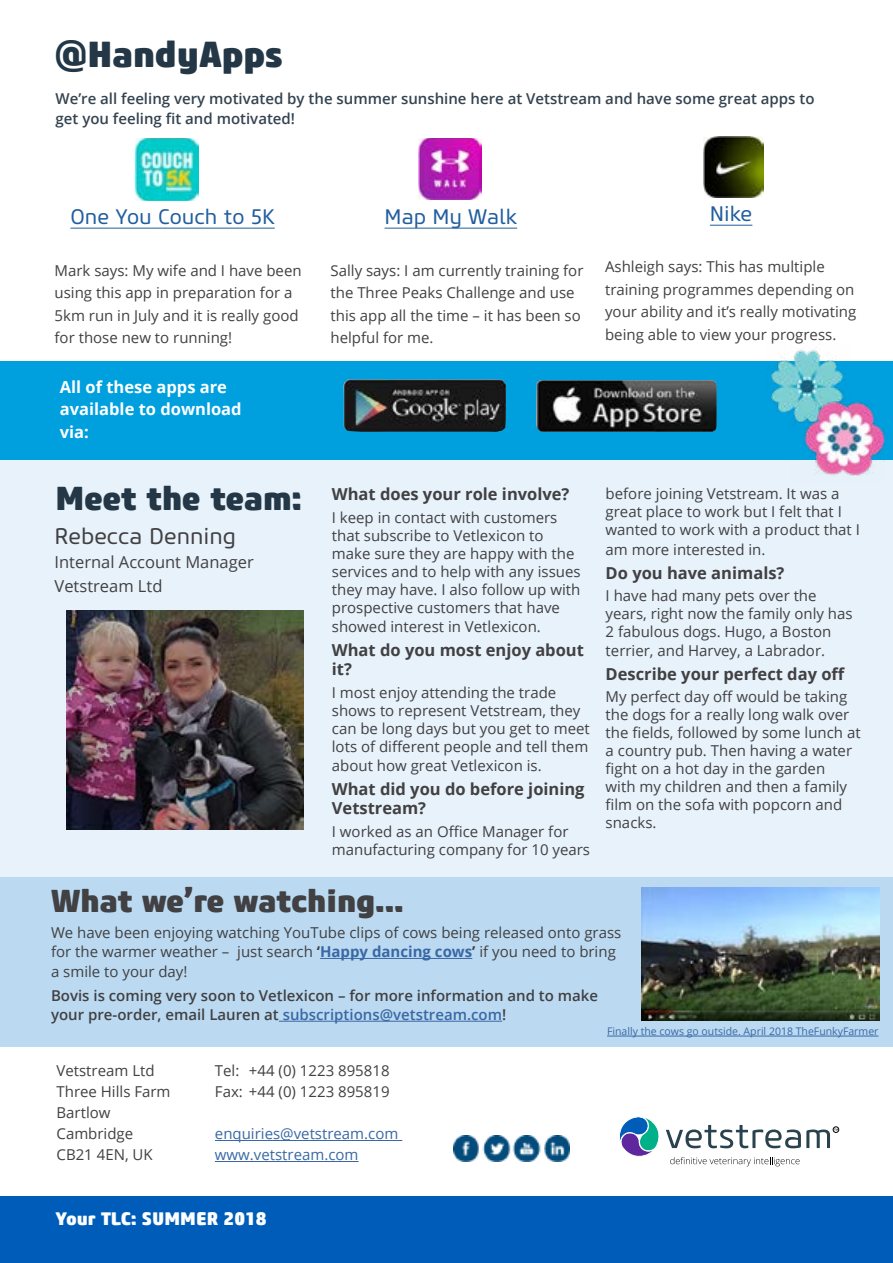
<style>
.page{position:relative;width:893px;height:1263px;background:#fff}
.page>*{position:absolute;margin:0;border:0;box-sizing:border-box;transform-origin:0 0}
.t1{font:800 36px "Core Sans M85";color:#233746}
.t2{font:800 31.5px "Core Sans M85";color:#414042}
.t3{font:22.5px "Core Sans M45";color:#414042}
.t4{font:21px "Core Sans M45";color:#215e9e}
.t5{font:800 18px "Core Sans M85";color:#fcfeff}
.t6{font:700 16.5px/19.5px "Open Sans";color:#414042}
.t7{font:700 16.5px/22.5px "Open Sans";color:#fff}
.t8{font:16.5px/23.7px "Open Sans";color:#414042}
.t9{font:15px/18px "Open Sans";color:#414042}
.t10{font:600 15px/19.5px "Open Sans";color:#414042}
.t11{font:600 15px/19.5px "Open Sans";color:#344350}
.t12{font:15px/21px "Open Sans";color:#3a68a5}
.t13{font:10.5px "Open Sans";color:#3a68a5}
.s1{font-family:"Core Sans M85";font-weight:800;font-size:33px;color:#233746}
.s2{font-weight:700}
.s3{font-weight:700;color:#3a68a5}
.s4{color:#3a68a5}
</style>
<div class="page">
<div style="left:833px;top:1126px;width:6px;height:7px;border:1px solid #000;border-radius:50%"></div>
<svg style="left:619px;top:1116px;width:219px;height:50px"></svg>
<div style="left:0;top:361px;width:893px;height:101px;background:#00a0df"></div>
<img style="left:418px;top:138px;width:64px;height:62px">
<hr style="left:385px;top:228px;width:132px;height:1px;background:#215e9e">
<hr style="left:215px;top:1140px;width:187px;height:1px;background:#3a68a5">
<hr style="left:215px;top:1161px;width:144px;height:1px;background:#3a68a5">
<img style="left:453px;top:1136px;width:26px;height:25px">
<img style="left:343px;top:379px;width:163px;height:53px">
<img style="left:703px;top:136px;width:61px;height:61px">
<hr style="left:710px;top:225px;width:42px;height:1px;background:#215e9e">
<img style="left:536px;top:380px;width:181px;height:52px">
<hr style="left:70px;top:228px;width:205px;height:1px;background:#215e9e">
<img style="left:136px;top:138px;width:63px;height:63px">
<div style="left:0;top:1196px;width:893px;height:67px;background:#005cb9"></div>
<div style="left:0;top:876px;width:893px;height:171px;background:#bbdaf1"></div>
<hr style="left:320px;top:958px;width:152px;height:1px;background:#3a68a5">
<hr style="left:279px;top:1021px;width:223px;height:1px;background:#3a68a5">
<img style="left:641px;top:887px;width:238px;height:133px">
<div style="left:0;top:460px;width:893px;height:416px;background:#e8f2fa"></div>
<img style="left:766px;top:349px;width:79px;height:64px">
<img style="left:544px;top:1136px;width:26px;height:25px">
<img style="left:482px;top:1136px;width:59px;height:25px">
<img style="left:791px;top:393px;width:93px;height:83px">
<img style="left:67px;top:610px;width:236px;height:220px">
<hr style="left:607px;top:1036px;width:271px;height:1px;background:#3a68a5">
<h1 class="t1" style="left:55px;top:30px;width:230px">@HandyApps</h1>
<p class="t11" style="left:56px;top:89px;width:760px">We’re all feeling very motivated by the summer sunshine here at Vetstream and have some great apps to get you feeling fit and motivated!</p>
<h3 class="t4" style="left:70px;top:204px;width:206px">One You Couch to 5K</h3>
<p class="t9" style="left:55px;top:259px;width:249px;line-height:22.5px">Mark says: My wife and I have been using this app in preparation for a<br>5km run in July and it is really good for those new to running!</p>
<p class="t7" style="left:60px;top:375px;width:183px">All of these apps are available to download via:</p>
<h3 class="t4" style="left:385px;top:204px;width:134px">Map My Walk</h3>
<p class="t9" style="left:330px;top:259px;width:254px;line-height:22.5px">Sally says: I am currently training for the Three Peaks Challenge and use this app all the time – it has been so helpful for me.</p>
<h3 class="t4" style="left:710px;top:201px;width:44px">Nike</h3>
<p class="t9" style="left:605px;top:255px;width:253px;line-height:22.5px">Ashleigh says: This has multiple training programmes depending on your ability and it’s really motivating being able to view your progress.</p>
<p class="t6" style="left:56px;top:484px;width:515px"><span class="s1">Meet the team:</span> What does your role involve?</p>
<p class="t9" style="left:332px;top:508px;width:250px">I keep in contact with customers that subscribe to Vetlexicon to make sure they are happy with the services and to help with any issues they may have. I also follow up with prospective customers that have</p>
<p class="t9" style="left:332px;top:617px;width:211px">showed interest in Vetlexicon.</p>
<p class="t6" style="left:332px;top:640px;width:254px">What do you most enjoy about it?</p>
<p class="t9" style="left:332px;top:683px;width:259px">I most enjoy attending the trade shows to represent Vetstream, they can be long days but you get to meet lots of different people and tell them</p>
<p class="t9" style="left:332px;top:756px;width:211px">about how great Vetlexicon is.</p>
<p class="t6" style="left:332px;top:779px;width:254px">What did you do before joining<br>Vetstream?</p>
<p class="t9" style="left:332px;top:822px;width:260px">I worked as an Office Manager for manufacturing company for 10 years</p>
<h3 class="t3" style="left:55px;top:522px;width:183px">Rebecca Denning</h3>
<p class="t8" style="left:55px;top:550px;width:201px">Internal Account Manager<br>Vetstream Ltd</p>
<h2 class="t2" style="left:51px;top:879px;width:354px">What we’re watching...</h2>
<p class="t9" style="left:606px;top:484px;width:256px">before joining Vetstream. It was a great place to work but I felt that I wanted to work with a product that I</p>
<p class="t9" style="left:606px;top:540px;width:161px">am more interested in.</p>
<p class="t6" style="left:606px;top:562px;width:180px">Do you have animals?</p>
<p class="t9" style="left:606px;top:586px;width:249px">I have had many pets over the years, right now the family only has<br>2 fabulous dogs. Hugo, a Boston</p>
<p class="t9" style="left:606px;top:641px;width:221px">terrier, and Harvey, a Labrador.</p>
<p class="t6" style="left:606px;top:664px;width:241px">Describe your perfect day off</p>
<p class="t9" style="left:606px;top:687px;width:257px">My perfect day off would be taking the dogs for a really long walk over the fields, followed by some lunch at a country pub. Then having a water fight on a hot day in the garden<br>with my children and then a family film on the sofa with popcorn and snacks.</p>
<p class="t9" style="left:51px;top:922px;width:572px;line-height:19.5px">We have been enjoying watching YouTube clips of cows being released onto grass for the warmer weather – just search <span class="s2">‘</span><span class="s3">Happy dancing cows</span><span class="s2">’</span> if you need to bring a smile to your day!</p>
<p class="t10" style="left:51px;top:985px;width:549px">Bovis is coming very soon to Vetlexicon – for more information and to make your pre-order, email Lauren at <span class="s4">subscriptions@vetstream.com</span>!</p>
<p class="t9" style="left:57px;top:1060px;width:116px;line-height:21px">Vetstream Ltd<br>Three Hills Farm<br>Bartlow<br>Cambridge<br>CB21 4EN, UK</p>
<p class="t9" style="left:215px;top:1060px;width:176px;line-height:21px">Tel: +44 (0) 1223 895818<br>Fax: +44 (0) 1223 895819</p>
<p class="t12" style="left:215px;top:1123px;width:185px">enquiries@vetstream.com www.vetstream.com</p>
<p class="t5" style="left:56px;top:1207px;width:213px">Your TLC: SUMMER 2018</p>
<p class="t13" style="left:607px;top:1024px;width:273px">Finally the cows go outside. April 2018 TheFunkyFarmer</p>
</div>
